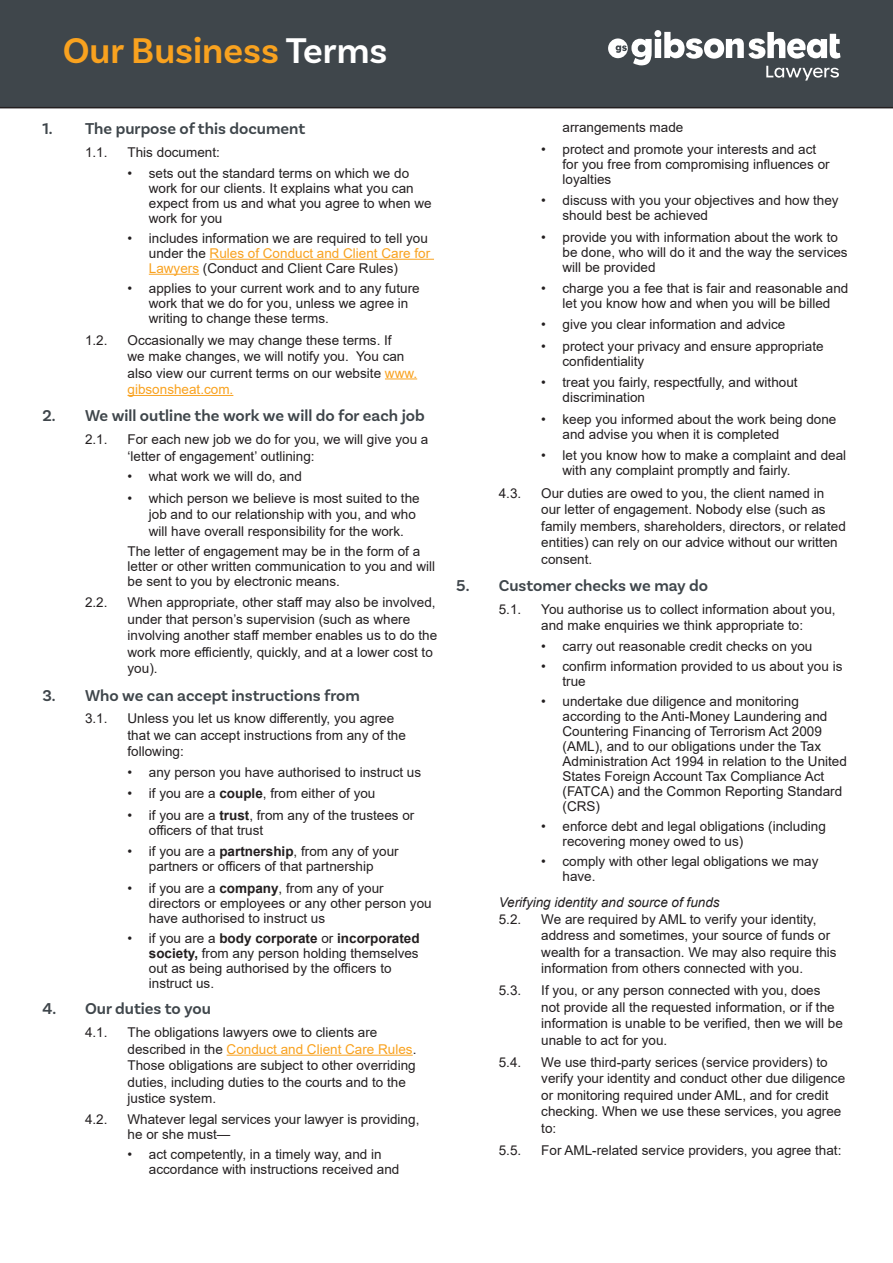
<style>
.page{position:relative;width:893px;height:1263px;background:#fff}
.page>*{position:absolute;margin:0;border:0;box-sizing:border-box;transform-origin:0 0}
.t1{font:600 37.5px "Basic Sans";color:#f9a21f}
.t2{font:600 16.5px "Basic Sans";color:#3f464b}
.bullet{font:13.5px/15px "Arial";color:#231f20}
.bullet-2{font:italic 13.5px "Arial";color:#231f20}
.s1{color:#fff}
.s2{color:#f9a21f}
.s3{font-weight:700}
</style>
<div class="page">
<div style="left:0;top:0;width:893px;height:108px;background:#3f464b"></div>
<hr style="left:210px;top:259px;width:224px;height:1px;background:#f9a21f">
<hr style="left:149px;top:274px;width:50px;height:1px;background:#f9a21f">
<hr style="left:385px;top:378px;width:32px;height:1px;background:#f9a21f">
<hr style="left:128px;top:395px;width:105px;height:1px;background:#f9a21f">
<hr style="left:227px;top:1055px;width:186px;height:1px;background:#f9a21f">
<div style="left:655px;top:39px;width:6px;height:19px;background:#fff"></div>
<div style="left:654px;top:30px;width:7px;height:7px;background:#fff;border-radius:50%"></div>
<svg style="left:608px;top:38px;width:44px;height:27px"></svg>
<svg style="left:664px;top:32px;width:176px;height:27px"></svg>
<svg style="left:766px;top:66px;width:73px;height:15px"></svg>
<p class="t1" style="left:63px;top:28px;width:326px">Our Business <span class="s1">Terms</span></p>
<p class="t2" style="left:43px;top:119px;width:264px">1. The purpose of this document</p>
<p class="bullet" style="left:85px;top:145px;width:24px">1.1.</p>
<p class="bullet" style="left:128px;top:145px;width:94px">This document:</p>
<p class="bullet" style="left:149px;top:165px;width:284px;text-indent:-21px">• sets out the standard terms on which we do work for our clients. It explains what you can expect from us and what you agree to when we work for you</p>
<p class="bullet" style="left:149px;top:230px;width:283px;text-indent:-21px">• includes information we are required to tell you under the <span class="s2">Rules of Conduct and Client Care for<br>Lawyers</span> (Conduct and Client Care Rules)</p>
<p class="bullet" style="left:149px;top:281px;width:272px;text-indent:-21px">• applies to your current work and to any future work that we do for you, unless we agree in writing to change these terms.</p>
<p class="bullet" style="left:85px;top:332px;width:24px">1.2.</p>
<p class="bullet" style="left:128px;top:331px;width:291px;line-height:16.5px">Occasionally we may change these terms. If<br>we make changes, we will notify you. You can also view our current terms on our website <span class="s2">www. gibsonsheat.com.</span></p>
<p class="t2" style="left:43px;top:406px;width:384px">2. We will outline the work we will do for each job</p>
<p class="bullet" style="left:85px;top:432px;width:24px">2.1.</p>
<p class="bullet" style="left:128px;top:431px;width:302px;line-height:16.5px">For each new job we do for you, we will give you a ‘letter of engagement’ outlining:</p>
<p class="bullet" style="left:128px;top:469px;width:176px">• what work we will do, and</p>
<p class="bullet" style="left:149px;top:490px;width:272px;line-height:16.5px;text-indent:-21px">• which person we believe is most suited to the job and to our relationship with you, and who will have overall responsibility for the work.</p>
<p class="bullet" style="left:128px;top:543px;width:309px">The letter of engagement may be in the form of a letter or other written communication to you and will be sent to you by electronic means.</p>
<p class="bullet" style="left:85px;top:595px;width:24px">2.2.</p>
<p class="bullet" style="left:128px;top:594px;width:311px;line-height:16.5px">When appropriate, other staff may also be involved, under that person’s supervision (such as where involving another staff member enables us to do the work more efficiently, quickly, and at a lower cost to you).</p>
<p class="t2" style="left:43px;top:685px;width:319px">3. Who we can accept instructions from</p>
<p class="bullet" style="left:85px;top:711px;width:24px">3.1.</p>
<p class="bullet" style="left:128px;top:710px;width:280px;line-height:16.5px">Unless you let us know differently, you agree that we can accept instructions from any of the following:</p>
<p class="bullet" style="left:128px;top:765px;width:295px">• any person you have authorised to instruct us</p>
<p class="bullet" style="left:128px;top:786px;width:249px">• if you are a <span class="s3">couple</span>, from either of you</p>
<p class="bullet" style="left:149px;top:807px;width:267px;text-indent:-21px">• if you are a <span class="s3">trust</span>, from any of the trustees or officers of that trust</p>
<p class="bullet" style="left:128px;top:844px;width:273px;text-align:center">• if you are a <span class="s3">partnership</span>, from any of your partners or officers of that partnership</p>
<p class="bullet" style="left:149px;top:880px;width:284px;text-indent:-21px">• if you are a <span class="s3">company</span>, from any of your directors or employees or any other person you have authorised to instruct us</p>
<p class="bullet" style="left:149px;top:930px;width:272px;text-indent:-21px">• if you are a <span class="s3">body corporate</span> or <span class="s3">incorporated society,</span> from any person holding themselves out as being authorised by the officers to instruct us.</p>
<p class="t2" style="left:43px;top:999px;width:170px">4. Our duties to you</p>
<p class="bullet" style="left:85px;top:1025px;width:24px">4.1.</p>
<p class="bullet" style="left:128px;top:1024px;width:290px;line-height:16.5px">The obligations lawyers owe to clients are described in the <span class="s2">Conduct and Client Care Rules</span>.<br>Those obligations are subject to other overriding duties, including duties to the courts and to the justice system.</p>
<p class="bullet" style="left:85px;top:1111px;width:24px">4.2.</p>
<p class="bullet" style="left:128px;top:1111px;width:293px">Whatever legal services your lawyer is providing, he or she must—</p>
<p class="bullet" style="left:149px;top:1147px;width:252px;text-indent:-21px">• act competently, in a timely way, and in accordance with instructions received and</p>
<p class="bullet" style="left:563px;top:120px;width:122px">arrangements made</p>
<p class="bullet" style="left:563px;top:142px;width:269px;text-indent:-21px">• protect and promote your interests and act for you free from compromising influences or loyalties</p>
<p class="bullet" style="left:563px;top:193px;width:278px;text-indent:-21px">• discuss with you your objectives and how they should best be achieved</p>
<p class="bullet" style="left:563px;top:229px;width:287px;text-indent:-21px">• provide you with information about the work to be done, who will do it and the way the services will be provided</p>
<p class="bullet" style="left:541px;top:281px;width:309px;text-align:center">• charge you a fee that is fair and reasonable and let you know how and when you will be billed</p>
<p class="bullet" style="left:541px;top:317px;width:246px">• give you clear information and advice</p>
<p class="bullet" style="left:563px;top:338px;width:263px;text-indent:-21px">• protect your privacy and ensure appropriate confidentiality</p>
<p class="bullet" style="left:563px;top:375px;width:237px;text-indent:-21px">• treat you fairly, respectfully, and without discrimination</p>
<p class="bullet" style="left:563px;top:411px;width:275px;text-indent:-21px">• keep you informed about the work being done and advise you when it is completed</p>
<p class="bullet" style="left:563px;top:448px;width:285px;text-indent:-21px">• let you know how to make a complaint and deal with any complaint promptly and fairly.</p>
<p class="bullet" style="left:499px;top:485px;width:24px">4.3.</p>
<p class="bullet" style="left:541px;top:485px;width:306px;line-height:16.5px">Our duties are owed to you, the client named in our letter of engagement. Nobody else (such as family members, shareholders, directors, or related entities) can rely on our advice without our written consent.</p>
<p class="t2" style="left:456px;top:575px;width:253px">5. Customer checks we may do</p>
<p class="bullet" style="left:499px;top:601px;width:24px">5.1.</p>
<p class="bullet" style="left:541px;top:601px;width:296px;line-height:16.5px">You authorise us to collect information about you, and make enquiries we think appropriate to:</p>
<p class="bullet" style="left:541px;top:638px;width:273px">• carry out reasonable credit checks on you</p>
<p class="bullet" style="left:563px;top:659px;width:281px;text-indent:-21px">• confirm information provided to us about you is true</p>
<p class="bullet" style="left:563px;top:694px;width:286px;text-indent:-21px">• undertake due diligence and monitoring according to the Anti-Money Laundering and Countering Financing of Terrorism Act 2009 (AML), and to our obligations under the Tax Administration Act 1994 in relation to the United States Foreign Account Tax Compliance Act (FATCA) and the Common Reporting Standard (CRS)</p>
<p class="bullet" style="left:563px;top:819px;width:265px;text-indent:-21px">• enforce debt and legal obligations (including recovering money owed to us)</p>
<p class="bullet" style="left:563px;top:854px;width:257px;text-indent:-21px">• comply with other legal obligations we may have.</p>
<p class="bullet-2" style="left:499px;top:894px;width:222px">Verifying identity and source of funds</p>
<p class="bullet" style="left:499px;top:911px;width:24px">5.2.</p>
<p class="bullet" style="left:541px;top:910px;width:297px;line-height:16.5px">We are required by AML to verify your identity, address and sometimes, your source of funds or wealth for a transaction. We may also require this information from others connected with you.</p>
<p class="bullet" style="left:499px;top:983px;width:24px">5.3.</p>
<p class="bullet" style="left:541px;top:982px;width:303px;line-height:16.5px">If you, or any person connected with you, does<br>not provide all the requested information, or if the information is unable to be verified, then we will be unable to act for you.</p>
<p class="bullet" style="left:499px;top:1054px;width:24px">5.4.</p>
<p class="bullet" style="left:541px;top:1054px;width:305px;line-height:16.5px">We use third-party serices (service providers) to verify your identity and conduct other due diligence or monitoring required under AML, and for credit checking. When we use these services, you agree to:</p>
<p class="bullet" style="left:499px;top:1142px;width:24px">5.5.</p>
<p class="bullet" style="left:541px;top:1142px;width:302px">For AML-related service providers, you agree that:</p>
</div>
